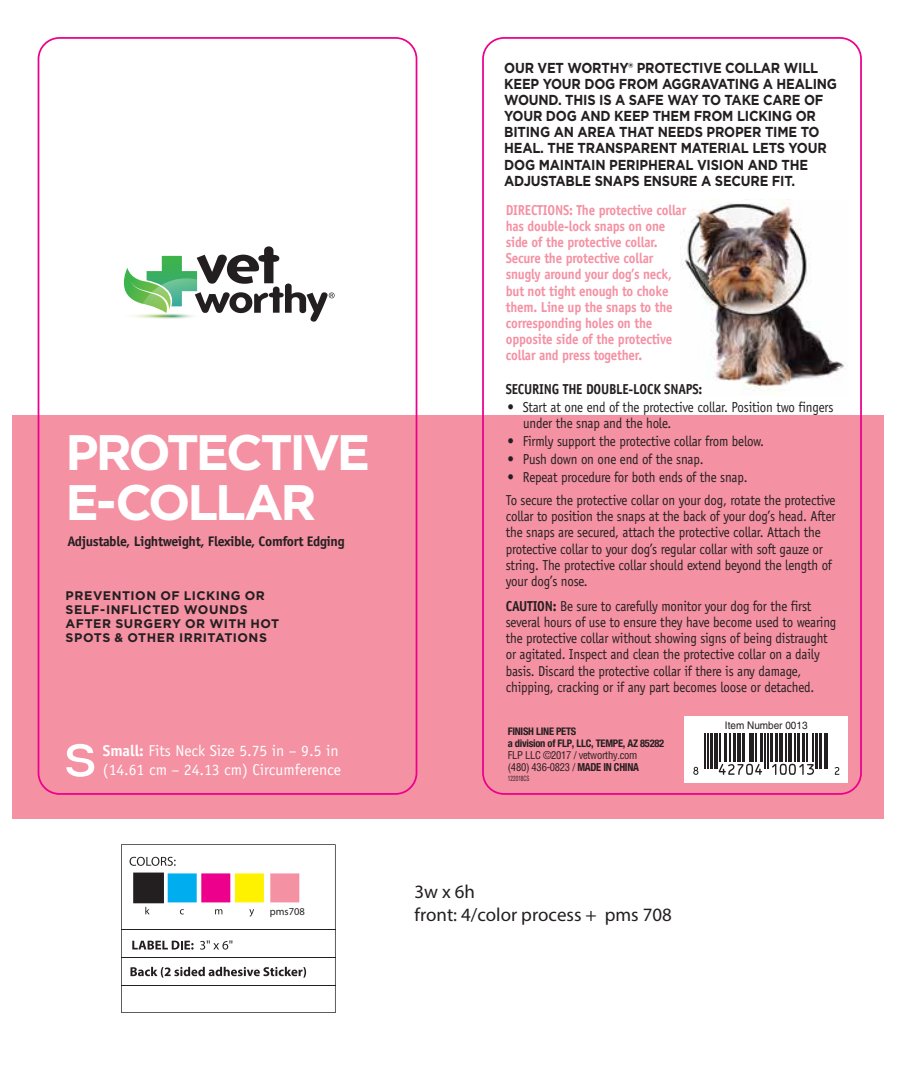
<style>
.page{position:relative;width:904px;height:1071px;background:#fff}
.page>*{position:absolute;margin:0;border:0;box-sizing:border-box;transform-origin:0 0}
.t1{font:700 49.88px/49.9px "Gotham";letter-spacing:-.065em;color:#fff}
.t2{font:45.5px "Intro";color:#fff;scale:1.1 1}
.t3{font:18.9px/22.8px "Myriad Pro";color:#231f20}
.t4{font:15.75px "Officina Sans";letter-spacing:-.005em;color:#fff}
.t5{font:14.35px/16.1px "Officina Sans";letter-spacing:-.015em;color:#231f20;scale:.9 1}
.t6{font:700 14.35px/16.1px "Gotham";letter-spacing:-.015em;color:#231f20;scale:.9 1}
.t7{font:700 14.35px/16.1px "Officina Sans";letter-spacing:-.015em;color:#f491a3;scale:.9 1}
.t8{font:700 14.35px "Officina Sans";letter-spacing:-.015em;color:#231f20;scale:.9 1}
.t9{font:700 13.83px "Officina Sans";letter-spacing:-.025em;color:#231f20}
.t10{font:700 12.42px/13.8px "Gotham";letter-spacing:.045em;color:#231f20}
.t11{font:condensed 10.5px/12.2px "Helvetica LT";letter-spacing:-.025em;color:#231f20}
.t12{font:700 condensed 10.5px/12.2px "Helvetica Neue";letter-spacing:-.025em;color:#231f20}
.t13{font:10.5px "Helvetica";color:#231f20;scale:.95 1}
.t14{font:10.5px "Myriad Pro";color:#231f20}
.t15{font:condensed 7px "Helvetica LT";color:#231f20;scale:.75 1}
.s1{font-weight:700}
.s2{font-family:"Helvetica Neue";font-weight:700;font-size:11.03px}
</style>
<div class="page">
<div style="left:13px;top:416px;width:871px;height:403px;background:#f491a3"></div>
<div style="left:684px;top:716px;width:164px;height:67px;background:#fff"></div>
<img style="left:681px;top:200px;width:164px;height:191px">
<svg style="left:693px;top:767px;width:5px;height:8px"></svg>
<hr style="left:705px;top:733px;width:1px;height:36px;background:#231f20">
<hr style="left:707px;top:733px;width:2px;height:36px;background:#231f20">
<hr style="left:710px;top:733px;width:3px;height:36px;background:#231f20">
<hr style="left:714px;top:733px;width:4px;height:36px;background:#231f20">
<svg style="left:719px;top:733px;width:43px;height:42px"></svg>
<hr style="left:755px;top:733px;width:2px;height:29px;background:#231f20">
<hr style="left:761px;top:733px;width:2px;height:29px;background:#231f20">
<hr style="left:764px;top:733px;width:2px;height:36px;background:#231f20">
<hr style="left:767px;top:733px;width:1px;height:36px;background:#231f20">
<hr style="left:770px;top:733px;width:2px;height:29px;background:#231f20">
<svg style="left:772px;top:733px;width:42px;height:42px"></svg>
<hr style="left:812px;top:733px;width:2px;height:29px;background:#231f20">
<hr style="left:815px;top:733px;width:3px;height:36px;background:#231f20">
<hr style="left:819px;top:733px;width:3px;height:36px;background:#231f20">
<hr style="left:824px;top:733px;width:1px;height:36px;background:#231f20">
<hr style="left:827px;top:733px;width:1px;height:36px;background:#231f20">
<svg style="left:835px;top:767px;width:4px;height:8px"></svg>
<svg style="left:123px;top:246px;width:212px;height:76px"></svg>
<div style="left:482px;top:37px;width:380px;height:758px;border:2px solid #ec008c;border-radius:21px"></div>
<div style="left:38px;top:37px;width:379px;height:758px;border:2px solid #ec008c;border-radius:21px"></div>
<svg style="left:121px;top:844px;width:215px;height:169px"></svg>
<h1 class="t1" style="left:65px;top:427px;width:306px">PROTECTIVE<br>E-COLLAR</h1>
<p class="t9" style="left:67px;top:533px;width:279px">Adjustable, Lightweight, Flexible, Comfort Edging</p>
<p class="t10" style="left:66px;top:589px;width:215px">PREVENTION OF LICKING OR<br>SELF-INFLICTED WOUNDS<br>AFTER SURGERY OR WITH HOT<br>SPOTS &amp; OTHER IRRITATIONS</p>
<h2 class="t2" style="left:64px;top:732px;width:31px">S</h2>
<p class="t4" style="left:103px;top:741px;width:237px"><span class="s1">Small:</span> Fits Neck Size 5.75 in – 9.5 in</p>
<p class="t4" style="left:103px;top:760px;width:240px">(14.61 cm – 24.13 cm) Circumference</p>
<p class="t14" style="left:270px;top:905px;width:37px">pms708</p>
<p class="t6" style="left:504px;top:59px;width:371px">OUR VET WORTHY® PROTECTIVE COLLAR WILL KEEP YOUR DOG FROM AGGRAVATING A HEALING WOUND. THIS IS A SAFE WAY TO TAKE CARE OF YOUR DOG AND KEEP THEM FROM LICKING OR BITING AN AREA THAT NEEDS PROPER TIME TO HEAL. THE TRANSPARENT MATERIAL LETS YOUR DOG MAINTAIN PERIPHERAL VISION AND THE ADJUSTABLE SNAPS ENSURE A SECURE FIT.</p>
<p class="t7" style="left:506px;top:202px;width:202px">DIRECTIONS: The protective collar has double-lock snaps on one side of the protective collar.<br>Secure the protective collar snugly around your dog’s neck, but not tight enough to choke them. Line up the snaps to the corresponding holes on the opposite side of the protective collar and press together.</p>
<p class="t8" style="left:506px;top:380px;width:220px">SECURING THE DOUBLE-LOCK SNAPS:</p>
<p class="t5" style="left:523px;top:399px;width:346px;text-indent:-16px">• Start at one end of the protective collar. Position two fingers under the snap and the hole.</p>
<p class="t5" style="left:508px;top:433px;width:287px">• Firmly support the protective collar from below.</p>
<p class="t5" style="left:508px;top:451px;width:219px">• Push down on one end of the snap.</p>
<p class="t5" style="left:506px;top:465px;width:368px;line-height:23.1px">• Repeat procedure for both ends of the snap.<br>To secure the protective collar on your dog, rotate the protective</p>
<p class="t5" style="left:506px;top:508px;width:368px">collar to position the snaps at the back of your dog’s head. After the snaps are secured, attach the protective collar. Attach the protective collar to your dog’s regular collar with soft gauze or string. The protective collar should extend beyond the length of your dog’s nose.</p>
<p class="t5" style="left:506px;top:598px;width:369px"><span class="s1">CAUTION:</span> Be sure to carefully monitor your dog for the first several hours of use to ensure they have become used to wearing the protective collar without showing signs of being distraught or agitated. Inspect and clean the protective collar on a daily basis. Discard the protective collar if there is any damage, chipping, cracking or if any part becomes loose or detached.</p>
<p class="t12" style="left:508px;top:725px;width:158px">FINISH LINE PETS<br>a division of FLP, LLC, TEMPE, AZ 85282</p>
<p class="t11" style="left:508px;top:749px;width:133px">FLP LLC ©2017 / vetworthy.com (480) 436-0823 / <span class="s2">MADE IN CHINA</span></p>
<p class="t15" style="left:508px;top:774px;width:31px">122018CS</p>
<h3 class="t3" style="left:414px;top:880px;width:259px">3w x 6h<br>front: 4/color process + pms 708</h3>
<p class="t13" style="left:725px;top:719px;width:88px">Item Number 0013</p>
</div>
